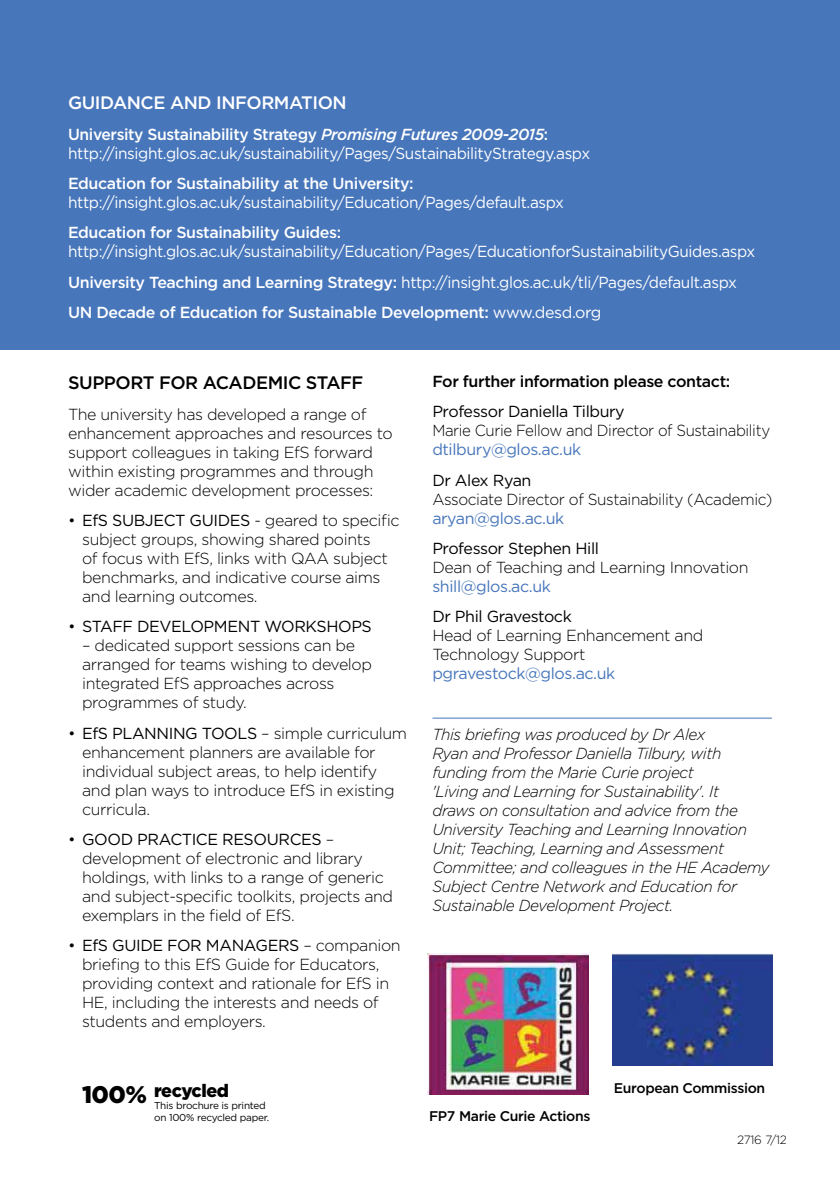
<style>
.page{position:relative;width:840px;height:1191px;background:#fff}
.page>*{position:absolute;margin:0;border:0;box-sizing:border-box;transform-origin:0 0}
.t1{font:500 18px "Gotham";letter-spacing:-.025em;color:#000}
.t2{font:500 18px "Gotham";letter-spacing:-.025em;color:#fff}
.t3{font:900 18px "Gotham";letter-spacing:-.025em;color:#000}
.t4{font:300 16px/19px "Gotham";letter-spacing:-.025em;color:#000}
.t5{font:16px/30.4px "Gotham";letter-spacing:-.025em;color:#fff;scale:.96 1}
.t6{font:italic 300 16px/19px "Gotham";letter-spacing:-.025em;color:#000;scale:.96 1}
.t7{font:16px "Gotham";letter-spacing:-.025em;color:#000}
.t8{font:500 16px "Gotham";letter-spacing:-.025em;color:#fff}
.t9{font:16px "Gotham";letter-spacing:-.025em;color:#4776bb}
.t10{font:300 16px "Gotham";letter-spacing:-.025em;color:#000;scale:.94 1}
.t11{font:300 16px "Gotham";letter-spacing:-.025em;color:#000;scale:.96 1}
.t12{font:500 16px "Gotham";letter-spacing:-.025em;color:#000}
.t13{font:500 14px "Gotham";color:#000}
.t14{font:300 12px "Gotham";letter-spacing:-.025em;color:#000}
.t15{font:10px/12px "Gotham";letter-spacing:-.025em;color:#000}
.s1{font-weight:500}
.s2{font-weight:500;font-style:italic}
.s3{font-weight:400}
.s4{font-weight:300}
.s5{font-size:24px}
</style>
<div class="page">
<div style="left:0;top:0;width:839px;height:349px;background:#4776bb"></div>
<img style="left:612px;top:953px;width:160px;height:112px">
<img style="left:427px;top:953px;width:160px;height:141px">
<hr style="left:432px;top:717px;width:339px;height:1px;background:#4776bb">
<p class="t2" style="left:68px;top:91px;width:280px">Guidance and I nformation</p>
<p class="t5" style="left:68px;top:124px;width:545px;line-height:19px"><span class="s1">U niversity Sustainability Strategy</span> <span class="s2">Promising Futures 2009-2015</span><span class="s1">: </span>http://insight.glos.ac.uk/sustainability/Pages/SustainabilityStrategy.aspx</p>
<p class="t8" style="left:68px;top:173px;width:347px">Education for Sustainability at the U niversity:</p>
<p class="t5" style="left:68px;top:187px;width:518px">http://insight.glos.ac.uk/sustainability/Education/Pages/default.aspx</p>
<p class="t8" style="left:68px;top:223px;width:274px">Education for Sustainability Guides:</p>
<p class="t5" style="left:68px;top:236px;width:717px">http://insight.glos.ac.uk/sustainability/Education/Pages/EducationforSustainabilityGuides.aspx<br><span class="s1">U niversity Teaching and Learning Strategy:</span> http://insight.glos.ac.uk/tli/Pages/default.aspx<br><span class="s1">UN Decade of Education for Sustainable Development:</span> www.desd.org</p>
<p class="t1" style="left:68px;top:371px;width:296px">support for academic staff</p>
<p class="t4" style="left:68px;top:404px;width:326px">The university has developed a range of enhancement approaches and resources to support colleagues in taking EfS forward within existing programmes and through wider academic development processes:</p>
<p class="t4" style="left:82px;top:510px;width:319px;text-indent:-14px">• <span class="s3">EfS SUBJECT GUIDES</span> - geared to specific subject groups, showing shared points<br>of focus with EfS, links with QAA subject benchmarks, and indicative course aims and learning outcomes.</p>
<p class="t7" style="left:68px;top:617px;width:305px"><span class="s4">•</span> STAFF DEVELOPM ENT WORKSHOPS</p>
<p class="t4" style="left:82px;top:636px;width:291px">– dedicated support sessions can be arranged for teams wishing to develop integrated EfS approaches across programmes of study.</p>
<p class="t4" style="left:82px;top:723px;width:326px;text-indent:-14px">• <span class="s3">EfS PLANN ING TOOLS</span> – simple curriculum enhancement planners are available for individual subject areas, to help identify and plan ways to introduce EfS in existing curricula.</p>
<p class="t7" style="left:68px;top:829px;width:40px"><span class="s4">•</span> GOOD</p>
<p class="t4" style="left:82px;top:829px;width:312px;text-indent:55px"><span class="s3">PRACTICE RESOURCES</span> – development of electronic and library holdings, with links to a range of generic and subject-specific toolkits, projects and exemplars in the field of EfS.</p>
<p class="t4" style="left:82px;top:936px;width:320px;text-indent:-14px">• <span class="s3">EfS GUIDE FOR MANAGERS</span> – companion briefing to this EfS Guide for Educators, providing context and rationale for EfS in HE, including the interests and needs of students and employers.</p>
<p class="t3" style="left:82px;top:1077px;width:148px"><span class="s5">100%</span> recycled</p>
<p class="t15" style="left:154px;top:1099px;width:116px">This brochure is printed on 100% recycled paper.</p>
<p class="t12" style="left:432px;top:371px;width:299px">For further information please contact:</p>
<p class="t7" style="left:432px;top:402px;width:194px">Professor Daniella Tilbury</p>
<p class="t10" style="left:432px;top:421px;width:361px">Marie Curie Fellow and Director of Sustainability</p>
<p class="t9" style="left:432px;top:440px;width:150px">dtilbury@glos.ac.uk</p>
<p class="t7" style="left:432px;top:470px;width:100px">Dr Alex Ryan</p>
<p class="t11" style="left:432px;top:489px;width:356px">Associate Director of Sustainability (Academic)</p>
<p class="t9" style="left:432px;top:508px;width:133px">aryan@glos.ac.uk</p>
<p class="t7" style="left:432px;top:538px;width:168px">Professor Stephen Hill</p>
<p class="t4" style="left:432px;top:558px;width:317px">Dean of Teaching and Learning Innovation</p>
<p class="t9" style="left:432px;top:576px;width:120px">shill@glos.ac.uk</p>
<p class="t7" style="left:432px;top:607px;width:141px">D r Phil Gravestock</p>
<p class="t4" style="left:432px;top:626px;width:272px">Head of Learning Enhancement and<br>Technology Support</p>
<p class="t9" style="left:432px;top:664px;width:184px">pgravestock@glos.ac.uk</p>
<p class="t6" style="left:432px;top:725px;width:352px">This briefing was produced by Dr Alex<br>Ryan and Professor Daniella Tilbury, with funding from the Marie Curie project<br>'Living and Learning for Sustainability'. It<br>draws on consultation and advice from the University Teaching and Learning Innovation Unit; Teaching, Learning and Assessment Committee; and colleagues in the HE Academy Subject Centre Network and Education for Sustainable Development Project.</p>
<p class="t13" style="left:429px;top:1107px;width:163px">FP7 Marie Curie Actions</p>
<p class="t13" style="left:613px;top:1079px;width:153px">European Commission</p>
<p class="t14" style="left:736px;top:1132px;width:51px">2716 7/12</p>
</div>
